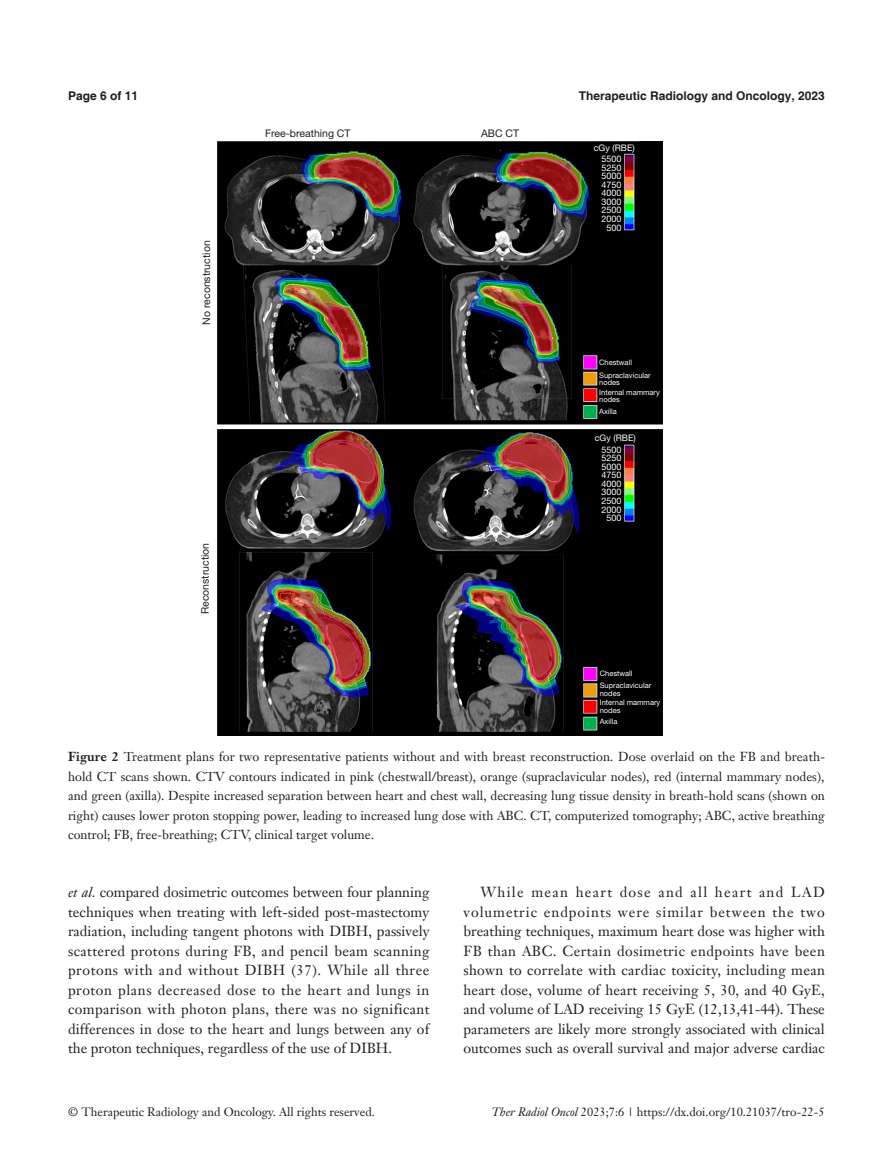
<style>
.page{position:relative;width:893px;height:1170px;background:#fff}
.page>*{position:absolute;margin:0;border:0;box-sizing:border-box;transform-origin:0 0}
.t1{font:14.25px/19.5px "Janson Text LT";color:#231f20;text-align:justify}
.t2{font:12.75px/19.5px "Janson Text LT";color:#231f20;text-align:justify}
.t3{font:12px "Janson Text LT";color:#231f20}
.t4{font:700 12px "Helvetica";color:#231f20}
.t5{font:10.5px "Helvetica Neue LT Pro";color:#231f20}
.t6{font:9px/8.6px "Helvetica Neue LT Pro";color:#fff;text-align:center}
.t7{font:7.5px/7.5px "Helvetica Neue LT Pro";color:#fff}
.s1{font-weight:700}
.s2{font-style:italic}
</style>
<div class="page">
<img style="left:217px;top:141px;width:446px;height:594px">
<p class="t4" style="left:68px;top:88px;width:72px">Page 6 of 11</p>
<p class="t4" style="left:579px;top:88px;width:248px">Therapeutic Radiology and Oncology, 2023</p>
<p class="t5" style="left:200px;top:324px;width:86px;rotate:-90deg">No reconstruction</p>
<p class="t5" style="left:265px;top:126px;width:87px">Free-breathing CT</p>
<p class="t5" style="left:199px;top:614px;width:73px;rotate:-90deg">Reconstruction</p>
<p class="t5" style="left:481px;top:126px;width:40px">ABC CT</p>
<p class="t6" style="left:594px;top:143px;width:43px">cGy (RBE)</p>
<p class="t6" style="left:601px;top:154px;width:22px">5500<br>5250<br>5000<br>4750<br>4000<br>3000<br>2500<br>2000<br>500</p>
<p class="t7" style="left:599px;top:358px;width:34px">Chestwall</p>
<p class="t7" style="left:599px;top:371px;width:53px">Supraclavicular nodes</p>
<p class="t7" style="left:599px;top:388px;width:62px">Internal mammary nodes</p>
<p class="t7" style="left:599px;top:408px;width:19px">Axilla</p>
<p class="t6" style="left:595px;top:433px;width:43px">cGy (RBE)</p>
<p class="t6" style="left:601px;top:445px;width:22px">5500<br>5250<br>5000<br>4750<br>4000<br>3000<br>2500<br>2000<br>500</p>
<p class="t7" style="left:600px;top:669px;width:34px">Chestwall</p>
<p class="t7" style="left:600px;top:681px;width:53px">Supraclavicular nodes</p>
<p class="t7" style="left:600px;top:698px;width:62px">Internal mammary nodes</p>
<p class="t7" style="left:600px;top:717px;width:19px">Axilla</p>
<p class="t2" style="left:68px;top:746px;width:759px"><span class="s1">Figure 2</span> Treatment plans for two representative patients without and with breast reconstruction. Dose overlaid on the FB and breath&shy;hold CT scans shown. CTV contours indicated in pink (chestwall/breast), orange (supraclavicular nodes), red (internal mammary nodes), and green (axilla). Despite increased separation between heart and chest wall, decreasing lung tissue density in breath-hold scans (shown on right) causes lower proton stopping power, leading to increased lung dose with ABC. CT, computerized tomography; ABC, active breathing control; FB, free-breathing; CTV, clinical target volume.</p>
<p class="t1" style="left:68px;top:882px;width:363px"><span class="s2">et al.</span> compared dosimetric outcomes between four planning techniques when treating with left-sided post-mastectomy radiation, including tangent photons with DIBH, passively scattered protons during FB, and pencil beam scanning protons with and without DIBH (37). While all three proton plans decreased dose to the heart and lungs in comparison with photon plans, there was no significant differences in dose to the heart and lungs between any of the proton techniques, regardless of the use of DIBH.</p>
<p class="t1" style="left:463px;top:882px;width:363px;text-indent:17px">While mean heart dose and all heart and LAD volumetric endpoints were similar between the two breathing techniques, maximum heart dose was higher with FB than ABC. Certain dosimetric endpoints have been shown to correlate with cardiac toxicity, including mean heart dose, volume of heart receiving 5, 30, and 40 GyE, and volume of LAD receiving 15 GyE (12,13,41-44). These parameters are likely more strongly associated with clinical outcomes such as overall survival and major adverse cardiac</p>
<p class="t3" style="left:68px;top:1104px;width:308px">© Therapeutic Radiology and Oncology. All rights reserved.</p>
<p class="t3" style="left:492px;top:1104px;width:334px"><span class="s2">Ther Radiol Oncol</span> 2023;7:6 | https://dx.doi.org/10.21037/tro-22-5</p>
</div>
